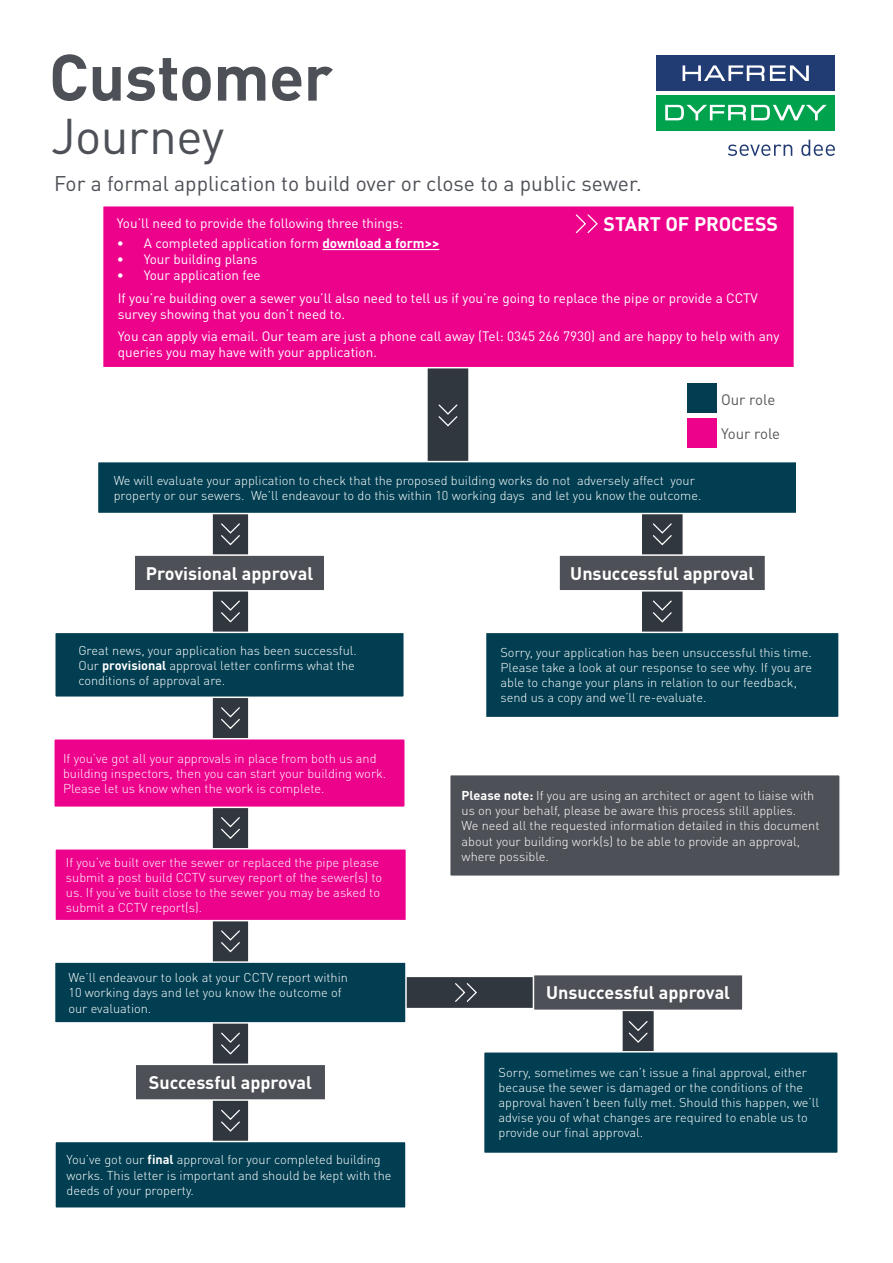
<style>
.page{position:relative;width:893px;height:1263px;background:#fff}
.page>*{position:absolute;margin:0;border:0;box-sizing:border-box;transform-origin:0 0}
.t1{font:700 64.5px "DINOT";letter-spacing:-.01em;color:#4d5056}
.t2{font:49.5px "DINOT";letter-spacing:-.01em;color:#4d5056}
.t3{font:21px "DINOT";color:#4d5056}
.t4{font:700 19.5px "DINOT";color:#fff}
.t5{font:700 18px "DINOT";color:#fff}
.t6{font:15px "DINOT";color:#57585a}
.t7{font:13.5px/22.8px "DINOT";color:#fff}
.t8{font:300 12.75px/15px "DINOT";color:#fff}
.s1{font-weight:700}
</style>
<div class="page">
<div style="left:426px;top:361px;width:44px;height:109px;background:#31373e;border:2px solid #fff"></div>
<svg style="left:438px;top:404px;width:20px;height:23px"></svg>
<div style="left:211px;top:504px;width:39px;height:646px;background:#31373e;border:2px solid #fff"></div>
<div style="left:134px;top:554px;width:191px;height:37px;background:#4d5056;border:2px solid #fff"></div>
<div style="left:640px;top:495px;width:44px;height:194px;background:#31373e;border:2px solid #fff"></div>
<div style="left:558px;top:554px;width:208px;height:37px;background:#4d5056;border:2px solid #fff"></div>
<div style="left:54px;top:632px;width:351px;height:66px;background:#013e51;border:2px solid #fff"></div>
<div style="left:97px;top:461px;width:700px;height:53px;background:#013e51;border:2px solid #fff"></div>
<div style="left:485px;top:632px;width:355px;height:86px;background:#013e51;border:2px solid #fff"></div>
<div style="left:53px;top:738px;width:353px;height:70px;background:#ed028c;border:2px solid #fff"></div>
<div style="left:54px;top:1141px;width:353px;height:68px;background:#013e51;border:2px solid #fff"></div>
<div style="left:687px;top:383px;width:30px;height:30px;background:#013e51"></div>
<div style="left:687px;top:418px;width:30px;height:30px;background:#ed028c"></div>
<div style="left:391px;top:975px;width:164px;height:34px;background:#31373e;border:2px solid #fff"></div>
<div style="left:54px;top:848px;width:353px;height:73px;background:#ed028c;border:2px solid #fff"></div>
<div style="left:621px;top:984px;width:34px;height:126px;background:#31373e;border:2px solid #fff"></div>
<div style="left:483px;top:1051px;width:356px;height:103px;background:#013e51;border:2px solid #fff"></div>
<div style="left:449px;top:774px;width:392px;height:103px;background:#4d5056;border:2px solid #fff"></div>
<div style="left:54px;top:961px;width:353px;height:63px;background:#013e51;border:2px solid #fff"></div>
<div style="left:134px;top:1063px;width:192px;height:38px;background:#4d5056;border:2px solid #fff"></div>
<div style="left:533px;top:974px;width:211px;height:37px;background:#4d5056;border:2px solid #fff"></div>
<svg style="left:221px;top:523px;width:19px;height:23px"></svg>
<svg style="left:653px;top:523px;width:19px;height:23px"></svg>
<svg style="left:221px;top:600px;width:19px;height:23px"></svg>
<svg style="left:221px;top:707px;width:19px;height:22px"></svg>
<svg style="left:221px;top:817px;width:19px;height:22px"></svg>
<svg style="left:221px;top:930px;width:19px;height:23px"></svg>
<svg style="left:221px;top:1032px;width:19px;height:23px"></svg>
<svg style="left:221px;top:1109px;width:19px;height:23px"></svg>
<svg style="left:653px;top:600px;width:19px;height:23px"></svg>
<div style="left:102px;top:205px;width:693px;height:163px;background:#ed028c;border:2px solid #fff"></div>
<hr style="left:322px;top:249px;width:117px;height:1px;background:#fff">
<svg style="left:575px;top:214px;width:23px;height:20px"></svg>
<svg style="left:455px;top:983px;width:22px;height:19px"></svg>
<svg style="left:628px;top:1021px;width:20px;height:22px"></svg>
<div style="left:656px;top:56px;width:179px;height:35px;background:#213b73"></div>
<div style="left:656px;top:95px;width:179px;height:35px;background:#00a24e"></div>
<svg style="left:683px;top:65px;width:126px;height:16px"></svg>
<svg style="left:665px;top:105px;width:162px;height:15px"></svg>
<svg style="left:728px;top:144px;width:64px;height:12px"></svg>
<svg style="left:801px;top:140px;width:34px;height:16px"></svg>
<h1 class="t1" style="left:49px;top:35px;width:286px">Customer</h1>
<h2 class="t2" style="left:51px;top:106px;width:175px">Journey</h2>
<h3 class="t3" style="left:54px;top:170px;width:589px">For a formal application to build over or close to a public sewer.</h3>
<p class="t7" style="left:117px;top:212px;width:288px">You’ll need to provide the following three things:</p>
<h3 class="t4" style="left:604px;top:211px;width:176px">START OF PROCESS</h3>
<p class="t7" style="left:117px;top:231px;width:324px">• A completed application form <span class="s1">download a form&gt;&gt;</span></p>
<p class="t7" style="left:117px;top:247px;width:142px">• Your building plans</p>
<p class="t7" style="left:117px;top:264px;width:643px">• Your application fee<br>If you’re building over a sewer you’ll also need to tell us if you’re going to replace the pipe or provide a CCTV</p>
<p class="t7" style="left:118px;top:303px;width:663px;line-height:21.9px">survey showing that you don’t need to.<br>You can apply via email. Our team are just a phone call away (Tel: 0345 266 7930) and are happy to help with any</p>
<p class="t7" style="left:118px;top:341px;width:261px">queries you may have with your application.</p>
<p class="t6" style="left:721px;top:390px;width:56px">Our role</p>
<p class="t8" style="left:114px;top:472px;width:589px">We will evaluate your application to check that the proposed building works do not adversely affect your property or our sewers. We’ll endeavour to do this within 10 working days and let you know the outcome.</p>
<p class="t6" style="left:721px;top:424px;width:61px">Your role</p>
<h3 class="t5" style="left:146px;top:561px;width:169px">Provisional approval</h3>
<h3 class="t5" style="left:570px;top:561px;width:185px">Unsuccessful approval</h3>
<p class="t8" style="left:78px;top:642px;width:280px">Great news, your application has been successful.<br>Our <span class="s1">provisional</span> approval letter confirms what the conditions of approval are.</p>
<p class="t8" style="left:63px;top:751px;width:325px">If you’ve got all your approvals in place from both us and building inspectors, then you can start your building work.<br>Please let us know when the work is complete.</p>
<p class="t8" style="left:66px;top:855px;width:318px">If you’ve built over the sewer or replaced the pipe please submit a post build CCTV survey report of the sewer(s) to us. If you’ve built close to the sewer you may be asked to submit a CCTV report(s).</p>
<p class="t8" style="left:68px;top:970px;width:281px">We’ll endeavour to look at your CCTV report within<br>10 working days and let you know the outcome of our evaluation.</p>
<h3 class="t5" style="left:149px;top:1071px;width:165px">Successful approval</h3>
<p class="t8" style="left:67px;top:1152px;width:326px">You’ve got our <span class="s1">final</span> approval for your completed building works. This letter is important and should be kept with the deeds of your property.</p>
<p class="t8" style="left:500px;top:645px;width:313px">Sorry, your application has been unsuccessful this time.<br>Please take a look at our response to see why. If you are able to change your plans in relation to our feedback, send us a copy and we’ll re-evaluate.</p>
<p class="t8" style="left:462px;top:787px;width:359px"><span class="s1">Please note:</span> If you are using an architect or agent to liaise with us on your behalf, please be aware this process still applies.<br>We need all the requested information detailed in this document about your building work(s) to be able to provide an approval, where possible.</p>
<h3 class="t5" style="left:546px;top:981px;width:185px">Unsuccessful approval</h3>
<p class="t8" style="left:499px;top:1065px;width:322px">Sorry, sometimes we can’t issue a final approval, either because the sewer is damaged or the conditions of the approval haven’t been fully met. Should this happen, we’ll advise you of what changes are required to enable us to provide our final approval.</p>
</div>
